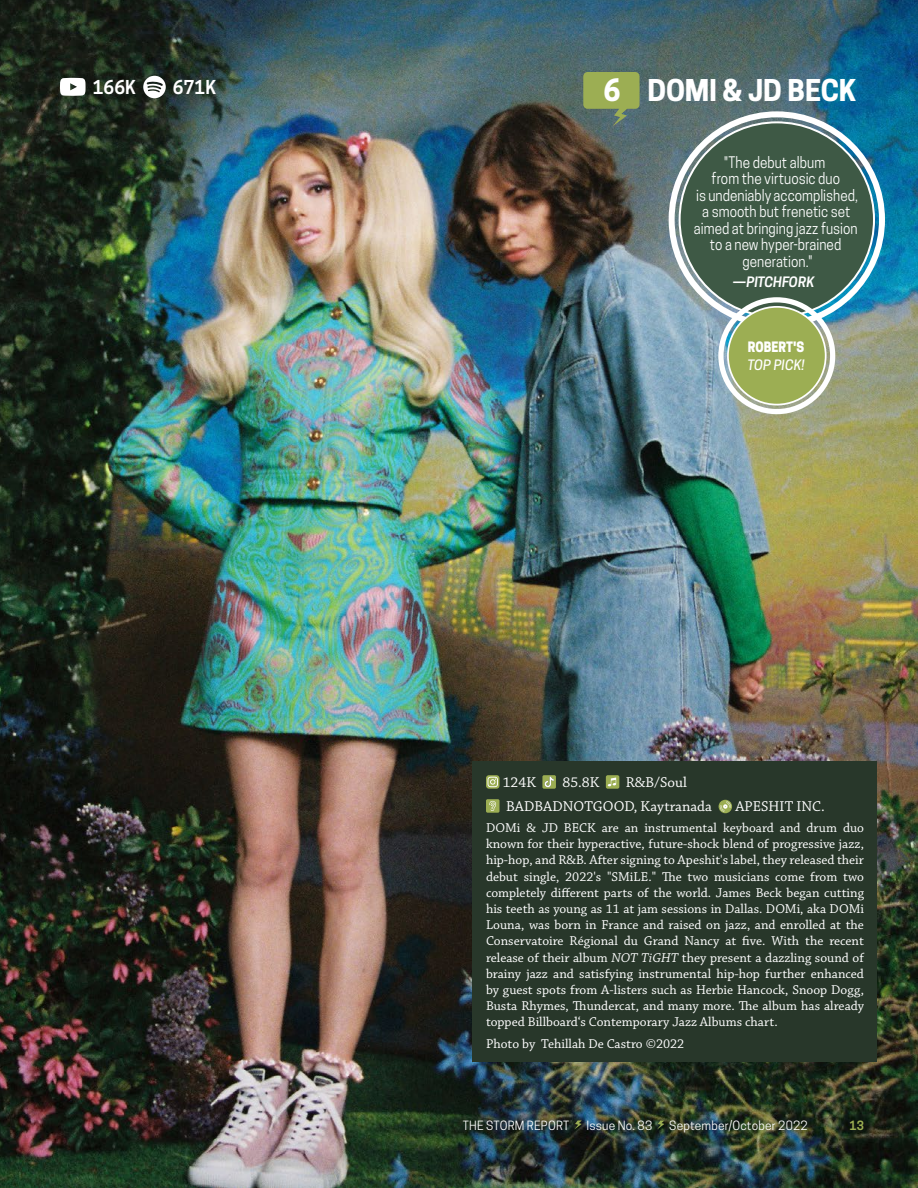
<style>
.page{position:relative;width:918px;height:1188px;background:#fff}
.page>*{position:absolute;margin:0;border:0;box-sizing:border-box;transform-origin:0 0}
.t1{font:700 28.2px "Cooper Hewitt";letter-spacing:-.005em;color:#fff}
.t2{font:600 18px "Cooper Hewitt";color:#fff}
.t3{font:15px/16.5px "Cooper Hewitt";color:#fff;text-align:center;scale:.9 1}
.t4{font:15px/24px "Chaparral Pro";color:#fff}
.t5{font:13.5px/16.2px "Chaparral Pro";color:#fff;text-align:justify}
.t6{font:italic 600 13.5px "Cooper Hewitt";letter-spacing:-.01em;color:#fff}
.t7{font:800 13.5px "Cooper Hewitt";color:#fff;scale:.9 1}
.t8{font:italic 500 13.5px "Cooper Hewitt";letter-spacing:.01em;color:#fff}
.t9{font:12px "Cooper Hewitt";letter-spacing:.02em;color:#fff}
.t10{font:600 12px "Cooper Hewitt";color:#9cae53}
.s1{font-size:28.8px}
.s2{font-style:italic}
</style>
<div class="page">
<img style="left:0;top:0;width:918px;height:1188px">
<svg style="left:60px;top:78px;width:26px;height:18px"></svg>
<svg style="left:143px;top:76px;width:23px;height:22px"></svg>
<div style="left:472px;top:762px;width:406px;height:300px;background:#28372a"></div>
<svg style="left:486px;top:775px;width:14px;height:14px"></svg>
<svg style="left:488px;top:777px;width:10px;height:10px"></svg>
<svg style="left:542px;top:775px;width:14px;height:14px"></svg>
<svg style="left:606px;top:775px;width:13px;height:14px"></svg>
<svg style="left:608px;top:778px;width:8px;height:8px"></svg>
<div style="left:486px;top:799px;width:13px;height:14px;background:#9cae53;border-radius:2px"></div>
<svg style="left:489px;top:800px;width:7px;height:11px"></svg>
<svg style="left:719px;top:800px;width:13px;height:13px"></svg>
<svg style="left:720px;top:801px;width:11px;height:11px"></svg>
<div style="left:680px;top:122px;width:194px;height:195px;background:#3e5945;border-radius:50%"></div>
<div style="left:669px;top:111px;width:216px;height:217px;border:6px solid #fff;border-radius:50%"></div>
<svg style="left:583px;top:72px;width:57px;height:54px;background:#85995b"></svg>
<div style="left:728px;top:307px;width:98px;height:98px;background:#9cae53;border-radius:50%"></div>
<div style="left:718px;top:297px;width:117px;height:117px;border:5px solid #fff;border-radius:50%"></div>
<div style="left:727px;top:306px;width:100px;height:99px;border:2px solid #fff;border-radius:50%"></div>
<svg style="left:574px;top:1120px;width:8px;height:10px"></svg>
<svg style="left:657px;top:1120px;width:7px;height:10px"></svg>
<h2 class="t2" style="left:93px;top:77px;width:45px">166K</h2>
<h2 class="t2" style="left:173px;top:77px;width:45px">671K</h2>
<h1 class="t1" style="left:603px;top:73px;width:255px"><span class="s1">6</span> DOMI &amp; JD BECK</h1>
<p class="t3" style="left:694px;top:154px;width:184px">"The debut album<br>from the virtuosic duo<br>is undeniably accomplished, a smooth but frenetic set aimed at bringing jazz fusion to a new hyper-brained generation."</p>
<p class="t6" style="left:733px;top:274px;width:83px">—PITCHFORK</p>
<p class="t7" style="left:748px;top:339px;width:65px">ROBERT'S</p>
<p class="t8" style="left:748px;top:357px;width:59px">TOP PICK!</p>
<p class="t4" style="left:506px;top:771px;width:207px;text-indent:120px">R&amp;B/Soul<br>BADBADNOTGOOD, Kaytranada</p>
<p class="t4" style="left:503px;top:771px;width:35px">124K</p>
<p class="t4" style="left:563px;top:771px;width:38px">85.8K</p>
<p class="t4" style="left:735px;top:795px;width:91px">APESHIT INC.</p>
<p class="t5" style="left:486px;top:820px;width:380px">DOMi &amp; JD BECK are an instrumental keyboard and drum duo known for their hyperactive, future-shock blend of progressive jazz, hip-hop, and R&amp;B. After signing to Apeshit's label, they released their debut single, 2022's "SMiLE." The two musicians come from two completely different parts of the world. James Beck began cutting his teeth as young as 11 at jam sessions in Dallas. DOMi, aka DOMi Louna, was born in France and raised on jazz, and enrolled at the Conservatoire Régional du Grand Nancy at five. With the recent release of their album <span class="s2">NOT TiGHT</span> they present a dazzling sound of brainy jazz and satisfying instrumental hip-hop further enhanced by guest spots from A-listers such as Herbie Hancock, Snoop Dogg, Busta Rhymes, Thundercat, and many more. The album has already topped Billboard‘s Contemporary Jazz Albums chart.</p>
<p class="t5" style="left:486px;top:1037px;width:200px">Photo by Tehillah De Castro ©2022</p>
<p class="t9" style="left:463px;top:1118px;width:108px">THE STORM REPORT</p>
<p class="t9" style="left:587px;top:1118px;width:67px">Issue No. 83</p>
<p class="t9" style="left:669px;top:1118px;width:140px">September/October 2022</p>
<p class="t10" style="left:849px;top:1118px;width:16px">13</p>
</div>
